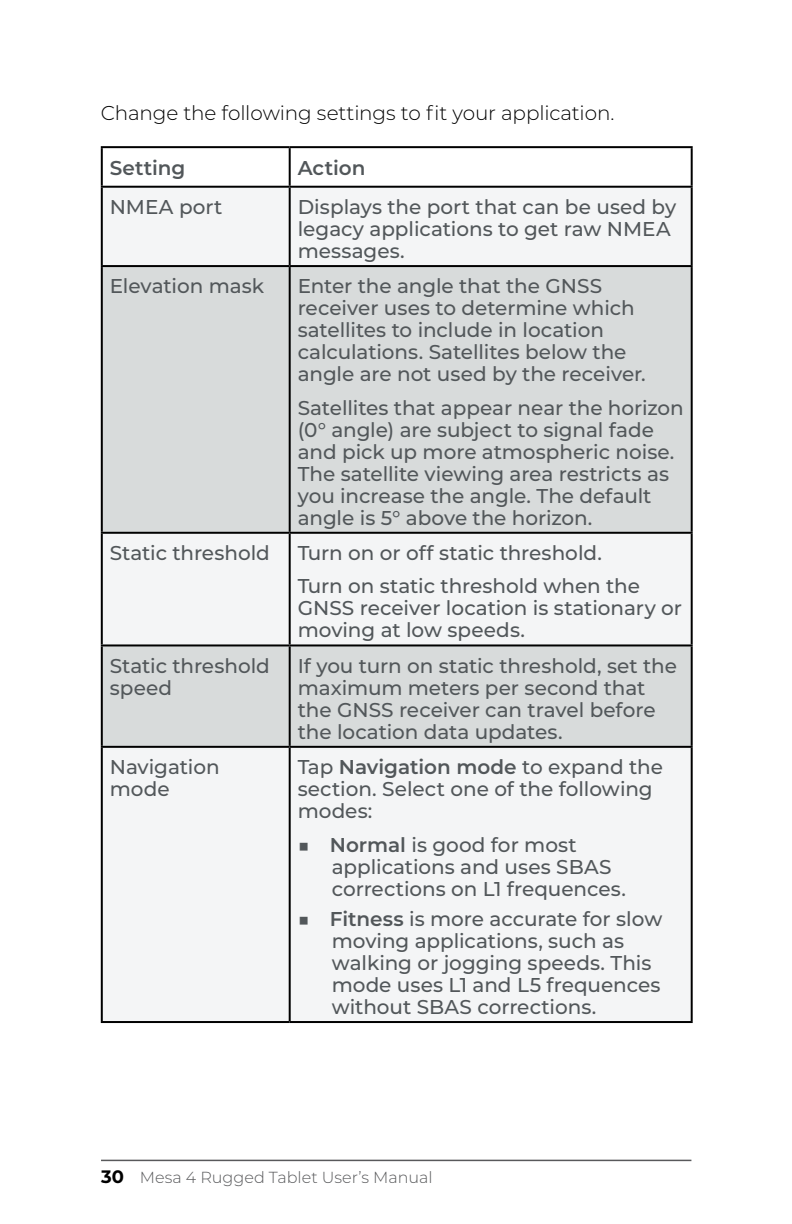
<style>
.page{position:relative;width:792px;height:1224px;background:#fff}
.page>*{position:absolute;margin:0;border:0;box-sizing:border-box;transform-origin:0 0}
.t1{font:500 20px/22px "Montserrat";letter-spacing:-.005em;color:#52575a}
.t2{font:300 20px "Montserrat";letter-spacing:-.005em;color:#000}
.t3{font:600 20px "Montserrat";color:#52575a}
.t4{font:300 16px "Montserrat";color:#58595b}
.s1{font-weight:600}
.s2{font-weight:300}
.s3{font-weight:700;font-size:18px;color:#000}
</style>
<div class="page">
<hr style="left:101px;top:1160px;width:590px;height:1px;background:#58595b">
<div style="left:103px;top:188px;width:588px;height:833px;background:#f4f5f6"></div>
<svg style="left:103px;top:267px;width:588px;height:479px;fill:#d8dbdb"></svg>
<hr style="left:101px;top:146px;width:189px;height:2px;background:#000">
<hr style="left:101px;top:148px;width:2px;height:38px;background:#000">
<hr style="left:290px;top:146px;width:403px;height:2px;background:#000">
<hr style="left:289px;top:148px;width:2px;height:38px;background:#000">
<hr style="left:691px;top:148px;width:2px;height:38px;background:#000">
<hr style="left:101px;top:186px;width:189px;height:2px;background:#000">
<hr style="left:101px;top:188px;width:2px;height:77px;background:#000">
<hr style="left:290px;top:186px;width:403px;height:2px;background:#000">
<hr style="left:289px;top:188px;width:2px;height:77px;background:#000">
<hr style="left:691px;top:188px;width:2px;height:77px;background:#000">
<hr style="left:101px;top:265px;width:189px;height:2px;background:#000">
<hr style="left:101px;top:267px;width:2px;height:265px;background:#000">
<hr style="left:290px;top:265px;width:403px;height:2px;background:#000">
<hr style="left:289px;top:267px;width:2px;height:265px;background:#000">
<hr style="left:691px;top:267px;width:2px;height:265px;background:#000">
<hr style="left:101px;top:532px;width:189px;height:2px;background:#000">
<hr style="left:101px;top:534px;width:2px;height:110px;background:#000">
<hr style="left:290px;top:532px;width:403px;height:2px;background:#000">
<hr style="left:289px;top:534px;width:2px;height:110px;background:#000">
<hr style="left:691px;top:534px;width:2px;height:110px;background:#000">
<hr style="left:101px;top:644px;width:189px;height:2px;background:#000">
<hr style="left:101px;top:646px;width:2px;height:100px;background:#000">
<hr style="left:290px;top:644px;width:403px;height:2px;background:#000">
<hr style="left:289px;top:646px;width:2px;height:100px;background:#000">
<hr style="left:691px;top:646px;width:2px;height:100px;background:#000">
<hr style="left:101px;top:746px;width:189px;height:2px;background:#000">
<hr style="left:101px;top:748px;width:2px;height:273px;background:#000">
<hr style="left:290px;top:746px;width:403px;height:2px;background:#000">
<hr style="left:289px;top:748px;width:2px;height:273px;background:#000">
<hr style="left:691px;top:748px;width:2px;height:273px;background:#000">
<hr style="left:101px;top:1021px;width:189px;height:2px;background:#000">
<hr style="left:290px;top:1021px;width:403px;height:2px;background:#000">
<p class="t2" style="left:101px;top:99px;width:515px">Change the following settings to fit your application.</p>
<p class="t3" style="left:110px;top:153px;width:77px">Setting</p>
<p class="t3" style="left:298px;top:153px;width:69px">Action</p>
<p class="t1" style="left:110px;top:195px;width:114px">NMEA port</p>
<p class="t1" style="left:298px;top:195px;width:380px">Displays the port that can be used by legacy applications to get raw NMEA messages.</p>
<p class="t1" style="left:110px;top:275px;width:156px">Elevation mask</p>
<p class="t1" style="left:298px;top:275px;width:350px">Enter the angle that the GNSS receiver uses to determine which satellites to include in location calculations. Satellites below the angle are not used by the receiver.</p>
<p class="t1" style="left:298px;top:396px;width:388px">Satellites that appear near the horizon (0° angle) are subject to signal fade and pick up more atmospheric noise.<br>The satellite viewing area restricts as you increase the angle. The default angle is 5° above the horizon.</p>
<p class="t1" style="left:110px;top:541px;width:162px">Static threshold</p>
<p class="t1" style="left:298px;top:536px;width:344px;line-height:33.4px">Turn on or off static threshold.<br>Turn on static threshold when the</p>
<p class="t1" style="left:298px;top:597px;width:386px">GNSS receiver location is stationary or moving at low speeds.</p>
<p class="t1" style="left:110px;top:654px;width:162px">Static threshold speed</p>
<p class="t1" style="left:298px;top:654px;width:381px">If you turn on static threshold, set the maximum meters per second that the GNSS receiver can travel before the location data updates.</p>
<p class="t1" style="left:110px;top:755px;width:111px">Navigation mode</p>
<p class="t1" style="left:298px;top:755px;width:367px">Tap <span class="s1">Navigation mode</span> to expand the section. Select one of the following modes:</p>
<p class="t1" style="left:332px;top:833px;width:296px;text-indent:-34px"><span class="s2">■</span> <span class="s1">Normal</span> is good for most applications and uses SBAS corrections on L1 frequences.</p>
<p class="t1" style="left:332px;top:907px;width:332px;text-indent:-34px"><span class="s2">■</span> <span class="s1">Fitness</span> is more accurate for slow moving applications, such as walking or jogging speeds. This mode uses L1 and L5 frequences without SBAS corrections.</p>
<p class="t4" style="left:101px;top:1166px;width:333px"><span class="s3">30</span> Mesa 4 Rugged Tablet User’s Manual</p>
</div>
